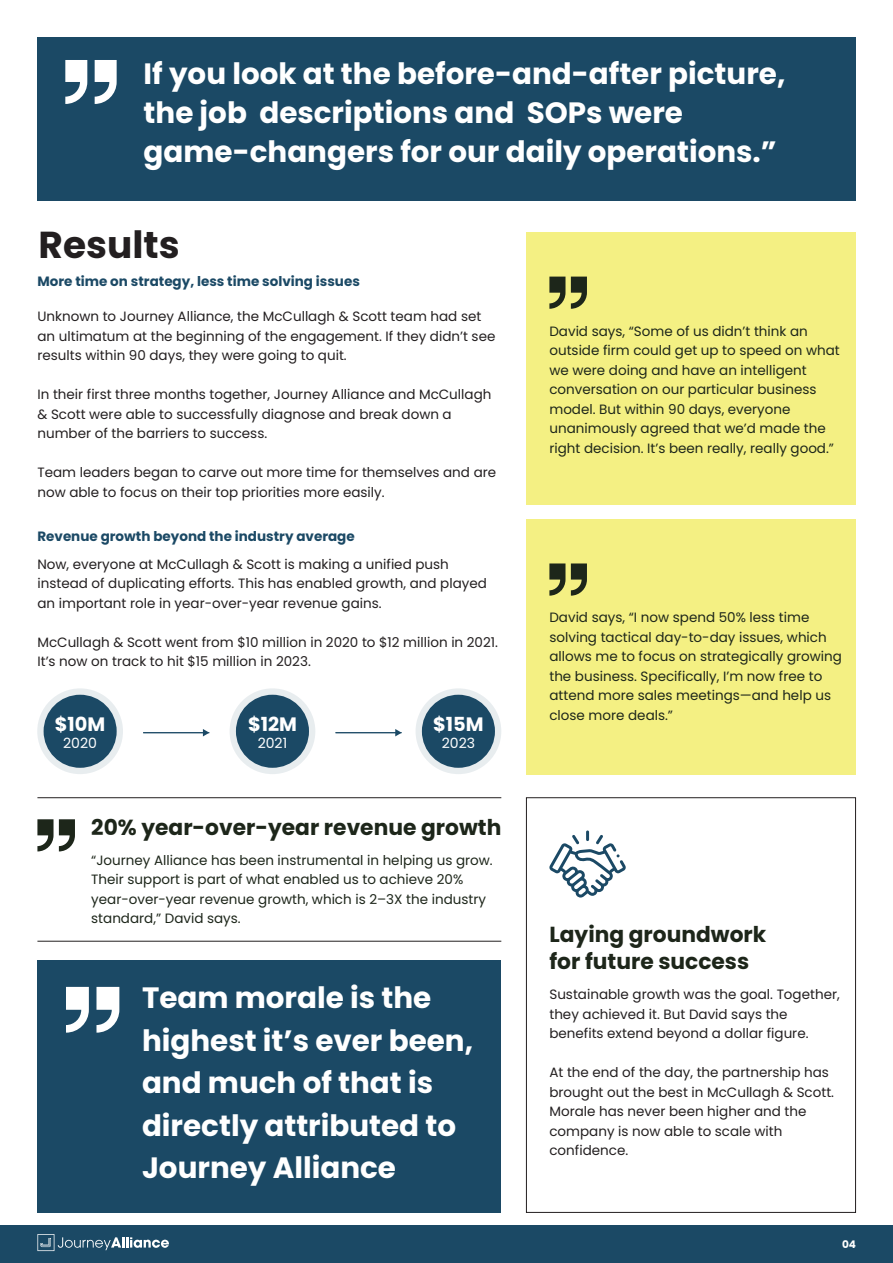
<style>
.page{position:relative;width:893px;height:1263px;background:#fff}
.page>*{position:absolute;margin:0;border:0;box-sizing:border-box;transform-origin:0 0}
.t1{font:700 37.5px "Poppins";color:#231f20}
.t2{font:700 29.4px/42.5px "Poppins";color:#fff}
.t3{font:700 21.75px/27px "Poppins";color:#1d261a}
.t4{font:700 19.35px "Poppins";color:#fff}
.t5{font:14.1px "Poppins";color:#fff}
.t6{font:13.5px/19.5px "Poppins";color:#231f20}
.t7{font:13.5px/19.5px "Poppins";color:#1d261a}
.t8{font:700 13.5px "Poppins";color:#1b4965}
.t9{font:700 10.5px "Poppins";color:#fff}
</style>
<div class="page">
<div style="left:37px;top:960px;width:464px;height:252px;background:#1b4965"></div>
<div style="left:37px;top:37px;width:818px;height:164px;background:#1b4965"></div>
<svg style="left:95px;top:60px;width:22px;height:44px"></svg>
<svg style="left:65px;top:60px;width:22px;height:44px"></svg>
<div style="left:526px;top:797px;width:330px;height:416px;border:1px solid #231f20"></div>
<div style="left:526px;top:232px;width:329px;height:272px;background:#f4f083"></div>
<svg style="left:571px;top:277px;width:16px;height:32px"></svg>
<svg style="left:549px;top:277px;width:16px;height:32px"></svg>
<div style="left:526px;top:519px;width:329px;height:255px;background:#f4f083"></div>
<svg style="left:571px;top:563px;width:16px;height:33px"></svg>
<svg style="left:549px;top:563px;width:16px;height:33px"></svg>
<svg style="left:96px;top:987px;width:23px;height:46px"></svg>
<svg style="left:66px;top:987px;width:23px;height:46px"></svg>
<div style="left:0;top:1225px;width:893px;height:38px;background:#1b4965"></div>
<svg style="left:37px;top:1234px;width:132px;height:17px"></svg>
<hr style="left:143px;top:732px;width:61px;height:1px;background:#1b4965">
<svg style="left:203px;top:729px;width:6px;height:7px"></svg>
<hr style="left:336px;top:732px;width:60px;height:1px;background:#1b4965">
<svg style="left:395px;top:729px;width:7px;height:7px"></svg>
<svg style="left:37px;top:688px;width:86px;height:86px;background:#e4eaec"></svg>
<div style="left:44px;top:695px;width:73px;height:73px;background:#1b4965;border-radius:50%"></div>
<div style="left:230px;top:688px;width:85px;height:86px;background:#e8edef;border-radius:50%"></div>
<div style="left:236px;top:695px;width:73px;height:73px;background:#1b4965;border-radius:50%"></div>
<svg style="left:416px;top:688px;width:85px;height:86px;background:#e5eaed"></svg>
<div style="left:422px;top:695px;width:73px;height:73px;background:#1b4965;border-radius:50%"></div>
<svg style="left:37px;top:819px;width:38px;height:32px"></svg>
<hr style="left:37px;top:797px;width:464px;height:1px;background:#231f20">
<hr style="left:37px;top:941px;width:464px;height:1px;background:#231f20">
<svg style="left:549px;top:830px;width:77px;height:67px"></svg>
<h2 class="t2" style="left:144px;top:54px;width:643px;line-height:39px">If you look at the before-and-after picture, the job descriptions and SOPs were game-changers for our daily operations.”</h2>
<h1 class="t1" style="left:39px;top:223px;width:142px">Results</h1>
<p class="t8" style="left:37px;top:274px;width:324px">More time on strategy, less time solving issues</p>
<p class="t6" style="left:37px;top:307px;width:459px">Unknown to Journey Alliance, the McCullagh &amp; Scott team had set an ultimatum at the beginning of the engagement. If they didn’t see results within 90 days, they were going to quit.</p>
<p class="t6" style="left:37px;top:385px;width:456px">In their first three months together, Journey Alliance and McCullagh &amp; Scott were able to successfully diagnose and break down a number of the barriers to success.</p>
<p class="t6" style="left:37px;top:463px;width:460px">Team leaders began to carve out more time for themselves and are now able to focus on their top priorities more easily.</p>
<p class="t8" style="left:37px;top:528px;width:319px">Revenue growth beyond the industry average</p>
<p class="t6" style="left:37px;top:554px;width:451px">Now, everyone at McCullagh &amp; Scott is making a unified push instead of duplicating efforts. This has enabled growth, and played an important role in year-over-year revenue gains.</p>
<p class="t6" style="left:37px;top:632px;width:462px">McCullagh &amp; Scott went from $10 million in 2020 to $12 million in 2021.<br>It’s now on track to hit $15 million in 2023.</p>
<h3 class="t4" style="left:55px;top:713px;width:52px">$10M</h3>
<p class="t5" style="left:63px;top:735px;width:35px">2020</p>
<h3 class="t4" style="left:248px;top:713px;width:50px">$12M</h3>
<p class="t5" style="left:258px;top:735px;width:31px">2021</p>
<h3 class="t4" style="left:433px;top:713px;width:52px">$15M</h3>
<p class="t5" style="left:442px;top:735px;width:35px">2023</p>
<h3 class="t3" style="left:91px;top:814px;width:412px">20% year-over-year revenue growth</h3>
<p class="t7" style="left:91px;top:850px;width:403px">“Journey Alliance has been instrumental in helping us grow.<br>Their support is part of what enabled us to achieve 20% year-over-year revenue growth, which is 2–3X the industry standard,” David says.</p>
<h2 class="t2" style="left:142px;top:977px;width:333px">Team morale is the highest it’s ever been, and much of that is directly attributed to<br>Journey Alliance</h2>
<p class="t7" style="left:549px;top:321px;width:292px">David says, “Some of us didn’t think an outside firm could get up to speed on what we were doing and have an intelligent conversation on our particular business model. But within 90 days, everyone unanimously agreed that we’d made the right decision. It’s been really, really good.”</p>
<p class="t7" style="left:549px;top:608px;width:294px">David says, “I now spend 50% less time solving tactical day-to-day issues, which allows me to focus on strategically growing the business. Specifically, I’m now free to attend more sales meetings—and help us close more deals.”</p>
<h3 class="t3" style="left:549px;top:921px;width:218px">Laying groundwork for future success</h3>
<p class="t6" style="left:549px;top:985px;width:292px">Sustainable growth was the goal. Together, they achieved it. But David says the benefits extend beyond a dollar figure.</p>
<p class="t6" style="left:549px;top:1063px;width:286px">At the end of the day, the partnership has brought out the best in McCullagh &amp; Scott.<br>Morale has never been higher and the company is now able to scale with confidence.</p>
<p class="t9" style="left:842px;top:1238px;width:15px">04</p>
</div>
